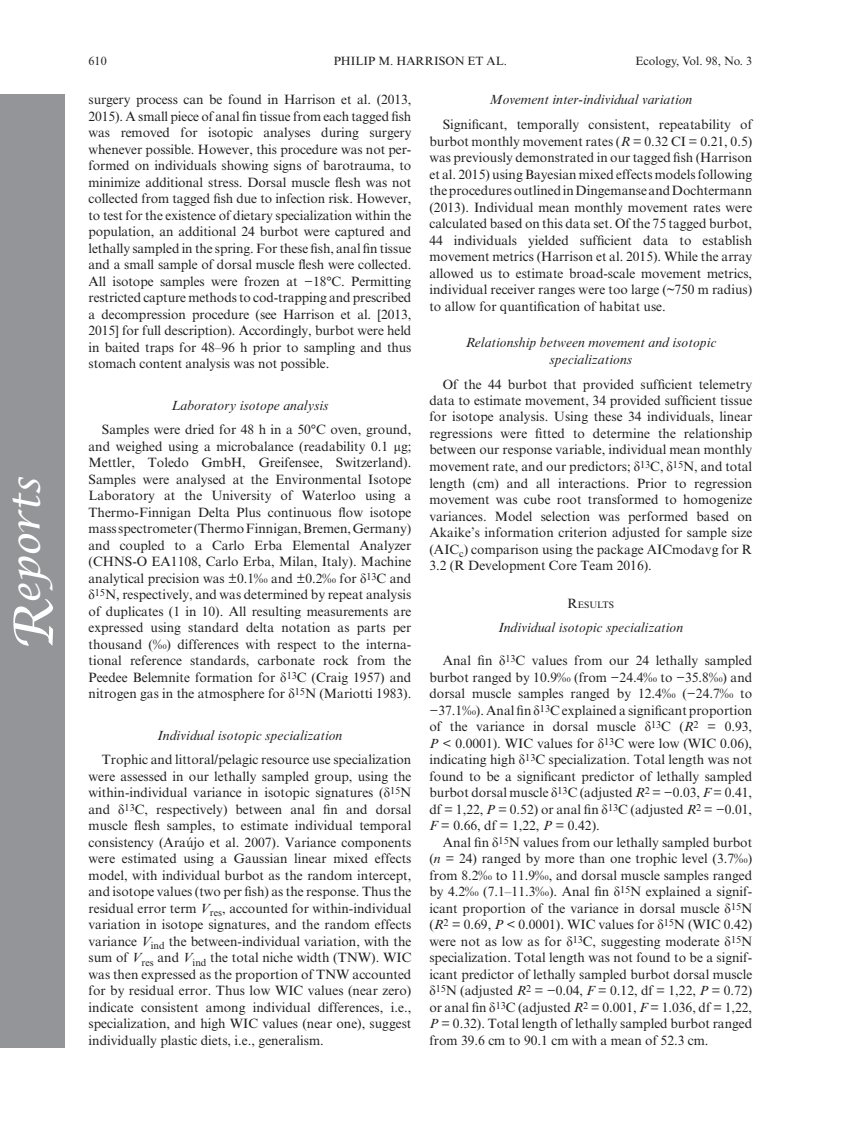
<style>
.page{position:relative;width:851px;height:1134px;background:#fff}
.page>*{position:absolute;margin:0;border:0;box-sizing:border-box;transform-origin:0 0}
.t1{font:italic 39px "Lucida Calligraphy";color:#fff}
.t2{font:13.5px/16.5px "Times NRMT";color:#231f20;text-align:justify}
.t3{font:italic 13.5px/16.5px "Times NRMT";letter-spacing:.005em;color:#231f20;text-align:center}
.t4{font:12px "Times NRMT";color:#231f20}
.t5{font:9.45px "Times NRMT";color:#231f20}
.s1{font-size:54px}
.s2{font-family:"Times New Roman PSMT unicode"}
.s3{font-style:italic}
.s4{font-size:13.5px}
</style>
<div class="page">
<div style="left:0;top:94px;width:65px;height:954px;background:#939598"></div>
<h1 class="t1" style="left:3px;top:651px;width:177px;rotate:-90deg"><span class="s1">R</span>eports</h1>
<p class="t4" style="left:89px;top:54px;width:19px">610</p>
<p class="t4" style="left:333px;top:54px;width:175px">PHILIP M. HARRISON ET AL.</p>
<p class="t4" style="left:635px;top:54px;width:118px">Ecology, Vol. 98, No. 3</p>
<p class="t2" style="left:89px;top:92px;width:324px">surgery process can be found in Harrison et al. (2013, 2015). A small piece of anal fin tissue from each tagged fish was removed for isotopic analyses during surgery whenever possible. However, this procedure was not per&shy;formed on individuals showing signs of barotrauma, to minimize additional stress. Dorsal muscle flesh was not collected from tagged fish due to infection risk. However, to test for the existence of dietary specialization within the population, an additional 24 burbot were captured and lethally sampled in the spring. For these fish, anal fin tissue and a small sample of dorsal muscle flesh were collected.<br>All isotope samples were frozen at −18°C. Permitting restricted capture methods to cod-trapping and prescribed a decompression procedure (see Harrison et al. [2013, 2015] for full description). Accordingly, burbot were held in baited traps for 48–96 h prior to sampling and thus stomach content analysis was not possible.</p>
<p class="t3" style="left:171px;top:397px;width:158px">Laboratory isotope analysis</p>
<p class="t2" style="left:88px;top:422px;width:324px;text-indent:13px">Samples were dried for 48 h in a 50°C oven, ground, and weighed using a microbalance (readability 0.1 <span class="s2">μ</span>g; Mettler, Toledo GmbH, Greifensee, Switzerland).<br>Samples were analysed at the Environmental Isotope Laboratory at the University of Waterloo using a Thermo-Finnigan Delta Plus continuous flow isotope mass spectrometer (Thermo Finnigan, Bremen, Germany) and coupled to a Carlo Erba Elemental Analyzer (CHNS-O EA1108, Carlo Erba, Milan, Italy). Machine analytical precision was ±0.1‰ and ±0.2‰ for <span class="s2">δ</span><sup>13</sup>C and <span class="s2">δ</span><sup>15</sup>N, respectively, and was determined by repeat analysis of duplicates (1 in 10). All resulting measurements are expressed using standard delta notation as parts per thousand (‰) differences with respect to the interna&shy;tional reference standards, carbonate rock from the Peedee Belemnite formation for <span class="s2">δ</span><sup>13</sup>C (Craig 1957) and nitrogen gas in the atmosphere for <span class="s2">δ</span><sup>15</sup>N (Mariotti 1983).</p>
<p class="t3" style="left:158px;top:727px;width:186px">Individual isotopic specialization</p>
<p class="t2" style="left:88px;top:752px;width:324px;text-indent:13px">Trophic and littoral/pelagic resource use specialization were assessed in our lethally sampled group, using the within-individual variance in isotopic signatures (<span class="s2">δ</span><sup>15</sup>N and <span class="s2">δ</span><sup>13</sup>C, respectively) between anal fin and dorsal muscle flesh samples, to estimate individual temporal consistency (Araújo et al. 2007). Variance components were estimated using a Gaussian linear mixed effects model, with individual burbot as the random intercept, and isotope values (two per fish) as the response. Thus the residual error term <span class="s3">V</span><sub>res</sub>, accounted for within-individual variation in isotope signatures, and the random effects variance <span class="s3">V</span><sub>ind</sub> the between-individual variation, with the sum of <span class="s3">V</span><sub>res</sub> and <span class="s3">V</span><sub>ind</sub> the total niche width (TNW). WIC was then expressed as the proportion of TNW accounted for by residual error. Thus low WIC values (near zero) indicate consistent among individual differences, i.e., specialization, and high WIC values (near one), suggest individually plastic diets, i.e., generalism.</p>
<p class="t3" style="left:489px;top:92px;width:204px">Movement inter-individual variation</p>
<p class="t2" style="left:429px;top:116px;width:324px;text-indent:13px">Significant, temporally consistent, repeatability of burbot monthly movement rates (<span class="s3">R</span> = 0.32 CI = 0.21, 0.5) was previously demonstrated in our tagged fish (Harrison et al. 2015) using Bayesian mixed effects models following the procedures outlined in Dingemanse and Dochtermann (2013). Individual mean monthly movement rates were calculated based on this data set. Of the 75 tagged burbot, 44 individuals yielded sufficient data to establish movement metrics (Harrison et al. 2015). While the array allowed us to estimate broad-scale movement metrics, individual receiver ranges were too large (~750 m radius) to allow for quantification of habitat use.</p>
<p class="t3" style="left:465px;top:335px;width:252px">Relationship between movement and isotopic specializations</p>
<p class="t2" style="left:429px;top:376px;width:324px;text-indent:13px">Of the 44 burbot that provided sufficient telemetry data to estimate movement, 34 provided sufficient tissue for isotope analysis. Using these 34 individuals, linear regressions were fitted to determine the relationship between our response variable, individual mean monthly movement rate, and our predictors; <span class="s2">δ</span><sup>13</sup>C, <span class="s2">δ</span><sup>15</sup>N, and total length (cm) and all interactions. Prior to regression movement was cube root transformed to homogenize variances. Model selection was performed based on Akaike’s information criterion adjusted for sample size (AIC<sub>c</sub>) comparison using the package AICmodavg for R 3.2 (R Development Core Team 2016).</p>
<p class="t5" style="left:567px;top:599px;width:48px"><span class="s4">R</span>ESULTS</p>
<p class="t3" style="left:498px;top:620px;width:186px">Individual isotopic specialization</p>
<p class="t2" style="left:429px;top:653px;width:324px;text-indent:13px">Anal fin <span class="s2">δ</span><sup>13</sup>C values from our 24 lethally sampled burbot ranged by 10.9‰ (from −24.4‰ to −35.8‰) and dorsal muscle samples ranged by 12.4‰ (−24.7‰ to −37.1‰). Anal fin <span class="s2">δ</span><sup>13</sup>C explained a significant proportion of the variance in dorsal muscle <span class="s2">δ</span><sup>13</sup>C (<span class="s3">R</span><sup>2</sup> = 0.93, <span class="s3">P</span> &lt; 0.0001). WIC values for <span class="s2">δ</span><sup>13</sup>C were low (WIC 0.06), indicating high <span class="s2">δ</span><sup>13</sup>C specialization. Total length was not found to be a significant predictor of lethally sampled burbot dorsal muscle <span class="s2">δ</span><sup>13</sup>C (adjusted <span class="s3">R</span><sup>2</sup> = −0.03, <span class="s3">F</span> = 0.41, df = 1,22, <span class="s3">P</span> = 0.52) or anal fin <span class="s2">δ</span><sup>13</sup>C (adjusted <span class="s3">R</span><sup>2</sup> = −0.01, <span class="s3">F</span> = 0.66, df = 1,22, <span class="s3">P</span> = 0.42).</p>
<p class="t2" style="left:429px;top:834px;width:324px;text-indent:13px">Anal fin <span class="s2">δ</span><sup>15</sup>N values from our lethally sampled burbot (<span class="s3">n</span> = 24) ranged by more than one trophic level (3.7‰) from 8.2‰ to 11.9‰, and dorsal muscle samples ranged by 4.2‰ (7.1–11.3‰). Anal fin <span class="s2">δ</span><sup>15</sup>N explained a signif&shy;icant proportion of the variance in dorsal muscle <span class="s2">δ</span><sup>15</sup>N (<span class="s3">R</span><sup>2</sup> = 0.69, <span class="s3">P</span> &lt; 0.0001). WIC values for <span class="s2">δ</span><sup>15</sup>N (WIC 0.42) were not as low as for <span class="s2">δ</span><sup>13</sup>C, suggesting moderate <span class="s2">δ</span><sup>15</sup>N specialization. Total length was not found to be a signif&shy;icant predictor of lethally sampled burbot dorsal muscle <span class="s2">δ</span><sup>15</sup>N (adjusted <span class="s3">R</span><sup>2</sup> = −0.04, <span class="s3">F</span> = 0.12, df = 1,22, <span class="s3">P</span> = 0.72) or anal fin <span class="s2">δ</span><sup>13</sup>C (adjusted <span class="s3">R</span><sup>2</sup> = 0.001, <span class="s3">F</span> = 1.036, df = 1,22, <span class="s3">P</span> = 0.32). Total length of lethally sampled burbot ranged from 39.6 cm to 90.1 cm with a mean of 52.3 cm.</p>
</div>
